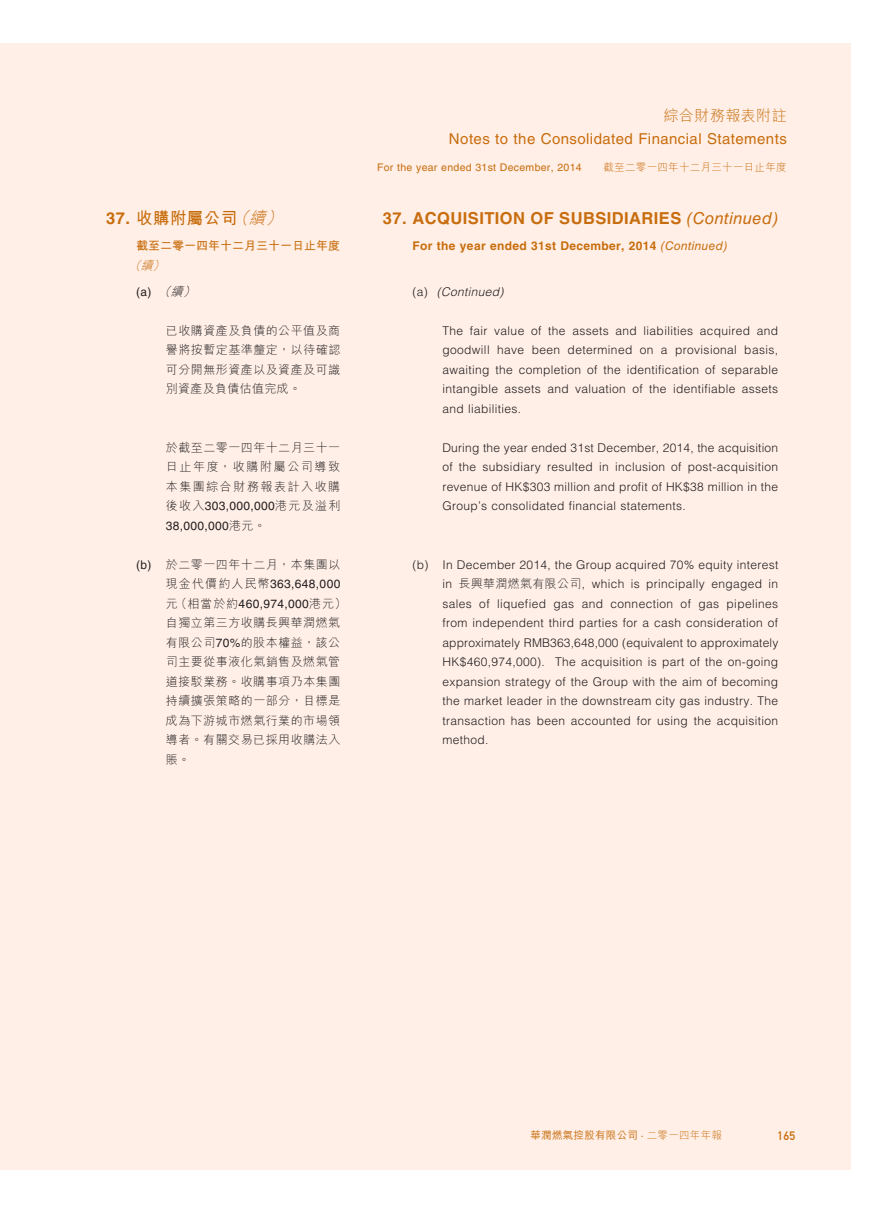
<style>
.page{position:relative;width:893px;height:1212px;background:#fff}
.page>*{position:absolute;margin:0;border:0;box-sizing:border-box;transform-origin:0 0}
.t1{font:700 16.5px "Helvetica LT Std";letter-spacing:.025em;color:#c86d0d}
.t2{font:700 16.5px "M Hei HK";letter-spacing:.03em;color:#c86d0d}
.t3{font:15px "Helvetica LT Std";letter-spacing:.03em;color:#c86d0d}
.t4{font:300 15px "M Hei HK";letter-spacing:.03em;color:#c86d0d}
.t5{font:300 12px/19.5px "Helvetica LT Std";letter-spacing:.03em;color:#231f20;text-align:justify}
.t6{font:300 12px/19.5px "M Hei HK";letter-spacing:.045em;color:#231f20;text-align:justify}
.t7{font:12px/19.5px "Helvetica LT Std";letter-spacing:.03em;color:#231f20}
.t8{font:700 12px "Helvetica LT Std";letter-spacing:.03em;color:#c86d0d}
.t9{font:700 12px "M Hei HK";color:#c86d0d}
.t10{font:italic 300 12px "Helvetica LT Std";letter-spacing:.03em;color:#231f20}
.t11{font:12px "DIN Mittelschrift Std";color:#c86d0d}
.t12{font:italic 300 12px "M Hei HK";color:#c86d0d}
.t13{font:10.5px "Helvetica LT Std";letter-spacing:.03em;color:#c86d0d}
.t14{font:500 10.5px "M Hei HK";letter-spacing:.03em;color:#c86d0d}
.t15{font:300 10.5px "M Hei HK";letter-spacing:.03em;color:#c86d0d}
.s1{font-family:"Helvetica LT Std"}
.s2{font-weight:300;font-style:italic}
.s3{font-family:"M Hei HK";font-weight:300;font-style:italic}
.s4{font-family:"M Hei HK";font-weight:300}
.s5{font-family:"Helvetica LT Std";font-weight:400}
.s6{font-weight:400;font-style:italic}
.s7{font-style:normal}
.s8{font-family:"M Hei HK"}
.s9{font-weight:300}
</style>
<div class="page">
<div style="left:0;top:43px;width:850px;height:1126px;background:#ffefe7"></div>
<h1 class="t2" style="left:106px;top:206px;width:183px"><span class="s1">37.</span> 收購附屬公司<span class="s2">（續）</span></h1>
<p class="t9" style="left:136px;top:237px;width:206px">截至二零一四年十二月三十一日止年度</p>
<p class="t12" style="left:129px;top:257px;width:41px">（續）</p>
<p class="t7" style="left:136px;top:282px;width:65px">( a ) <span class="s3">（續）</span></p>
<p class="t6" style="left:166px;top:320px;width:176px">已收購資產及負債的公平值及商譽將按暫定基準釐定，以待確認可分開無形資產以及資產及可識別資產及負債估值完成。</p>
<p class="t6" style="left:166px;top:437px;width:176px">於截至二零一四年十二月三十一日止年度，收購附屬公司導致本集團綜合財務報表計入收購</p>
<p class="t7" style="left:166px;top:496px;width:176px"><span class="s4">後收入</span>303,000,000<span class="s4">港元及溢利<br></span>38,000,000<span class="s4">港元。</span></p>
<p class="t6" style="left:136px;top:554px;width:206px"><span class="s5">(b)</span> 於二零一四年十二月，本集團以</p>
<p class="t7" style="left:166px;top:574px;width:182px"><span class="s4">現金代價約人民幣</span>363,648,000<span class="s4">元（相當於約</span>460,974,000<span class="s4">港元）</span></p>
<p class="t6" style="left:166px;top:613px;width:176px">自獨立第三方收購長興華潤燃氣有限公司<span class="s5">70%</span>的股本權益，該公司主要從事液化氣銷售及燃氣管道接駁業務。收購事項乃本集團持續擴張策略的一部分，目標是成為下游城市燃氣行業的市場領導者。有關交易已採用收購法入賬。</p>
<p class="t4" style="left:664px;top:105px;width:124px">綜合財務報表附註</p>
<p class="t3" style="left:449px;top:130px;width:339px">Notes to the Consolidated Financial Statements</p>
<p class="t13" style="left:377px;top:161px;width:206px">For the year ended 31st December, 2014</p>
<p class="t15" style="left:603px;top:160px;width:185px">截至二零一四年十二月三十一日止年度</p>
<h1 class="t1" style="left:383px;top:209px;width:397px">37. ACQUISITION OF SUBSIDIARIES <span class="s6">(Continued)</span></h1>
<p class="t8" style="left:413px;top:239px;width:316px">For the year ended 31st December, 2014 <span class="s6">(Continued)</span></p>
<p class="t10" style="left:413px;top:284px;width:92px"><span class="s7">(a)</span> (Continued)</p>
<p class="t5" style="left:442px;top:321px;width:337px">The fair value of the assets and liabilities acquired and goodwill have been determined on a provisional basis, awaiting the completion of the identification of separable intangible assets and valuation of the identifiable assets and liabilities.</p>
<p class="t5" style="left:442px;top:438px;width:337px">During the year ended 31st December, 2014, the acquisition of the subsidiary resulted in inclusion of post-acquisition revenue of HK$303 million and profit of HK$38 million in the Group’s consolidated financial statements.</p>
<p class="t5" style="left:442px;top:555px;width:337px;text-indent:-30px">(b) In December 2014, the Group acquired 70% equity interest in <span class="s8">長興華潤燃氣有限公司</span>, which is principally engaged in sales of liquefied gas and connection of gas pipelines from independent third parties for a cash consideration of approximately RMB363,648,000 (equivalent to approximately HK$460,974,000). The acquisition is part of the on-going expansion strategy of the Group with the aim of becoming the market leader in the downstream city gas industry. The transaction has been accounted for using the acquisition method.</p>
<p class="t14" style="left:530px;top:1127px;width:193px">華潤燃氣控股有限公司 <span class="s5">·</span> <span class="s9">二零一四年年報</span></p>
<p class="t11" style="left:777px;top:1128px;width:19px">165</p>
</div>
